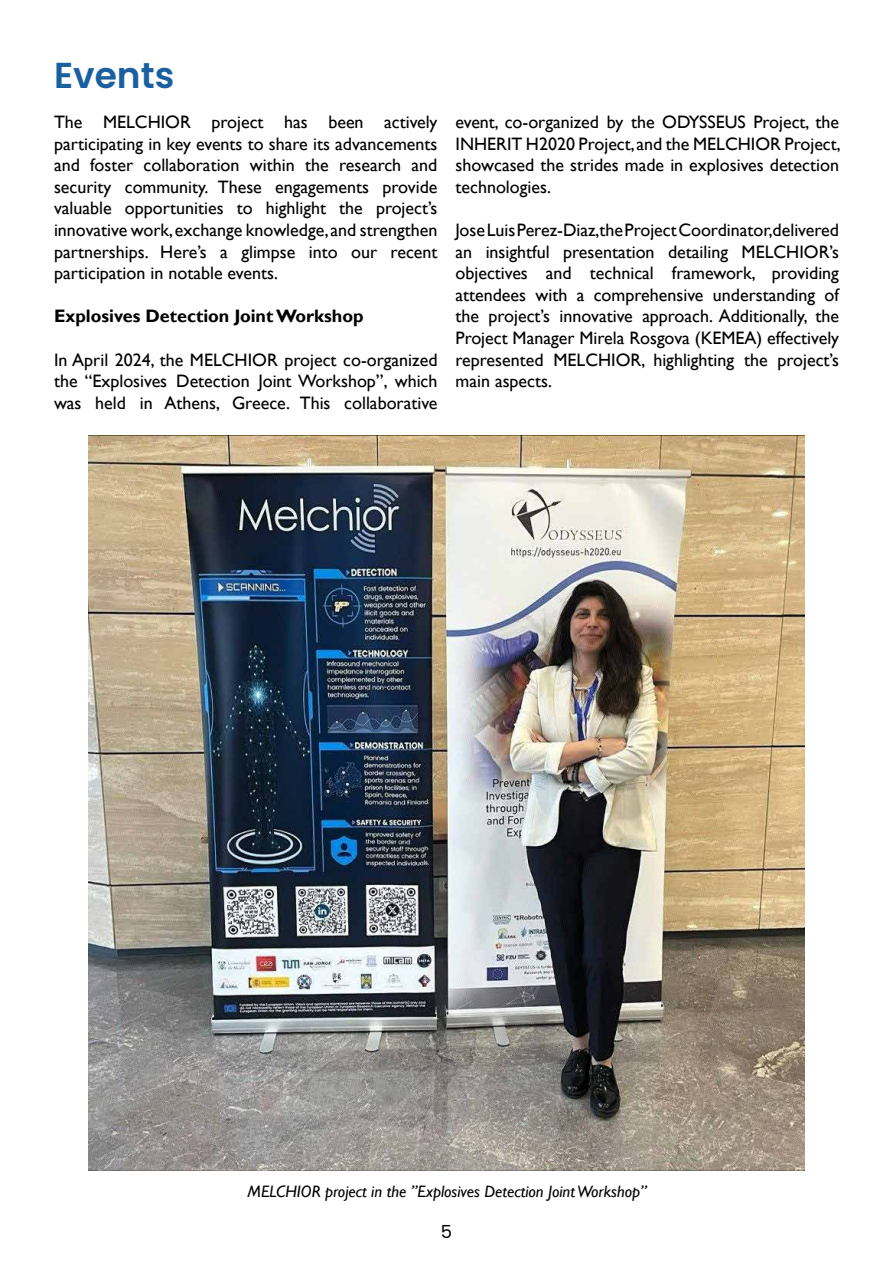
<style>
.page{position:relative;width:893px;height:1263px;background:#fff}
.page>*{position:absolute;margin:0;border:0;box-sizing:border-box;transform-origin:0 0}
.t1{font:600 36px "Poppins";color:#1a5fa0}
.t2{font:18px/21.6px "Gill Sans";color:#000;text-align:justify}
.t3{font:700 18px "Gill Sans";color:#000}
.t4{font:18px "Poppins";color:#000}
.t5{font:italic 16.5px "Gill Sans";color:#000}
</style>
<div class="page">
<img style="left:88px;top:436px;width:717px;height:734px">
<h1 class="t1" style="left:54px;top:54px;width:122px">Events</h1>
<p class="t2" style="left:54px;top:111px;width:385px">The MELCHIOR project has been actively participating in key events to share its advancements and foster collaboration within the research and security community. These engagements provide valuable opportunities to highlight the project’s innovative work, exchange knowledge, and strengthen partnerships. Here’s a glimpse into our recent participation in notable events.</p>
<p class="t3" style="left:54px;top:305px;width:311px">Explosives Detection Joint Workshop</p>
<p class="t2" style="left:54px;top:349px;width:385px">In April 2024, the MELCHIOR project co-organized the “Explosives Detection Joint Workshop”, which was held in Athens, Greece. This collaborative</p>
<p class="t2" style="left:455px;top:111px;width:387px">event, co-organized by the ODYSSEUS Project, the INHERIT H2020 Project, and the MELCHIOR Project, showcased the strides made in explosives detection technologies.</p>
<p class="t2" style="left:455px;top:219px;width:385px">Jose Luis Perez-Diaz,the Project Coordinator,delivered an insightful presentation detailing MELCHIOR’s objectives and technical framework, providing attendees with a comprehensive understanding of the project’s innovative approach. Additionally, the Project Manager Mirela Rosgova (KEMEA) effectively represented MELCHIOR, highlighting the project’s main aspects.</p>
<p class="t5" style="left:248px;top:1182px;width:401px">MELCHIOR project in the ”Explosives Detection Joint Workshop”</p>
<p class="t4" style="left:441px;top:1221px;width:13px">5</p>
</div>
